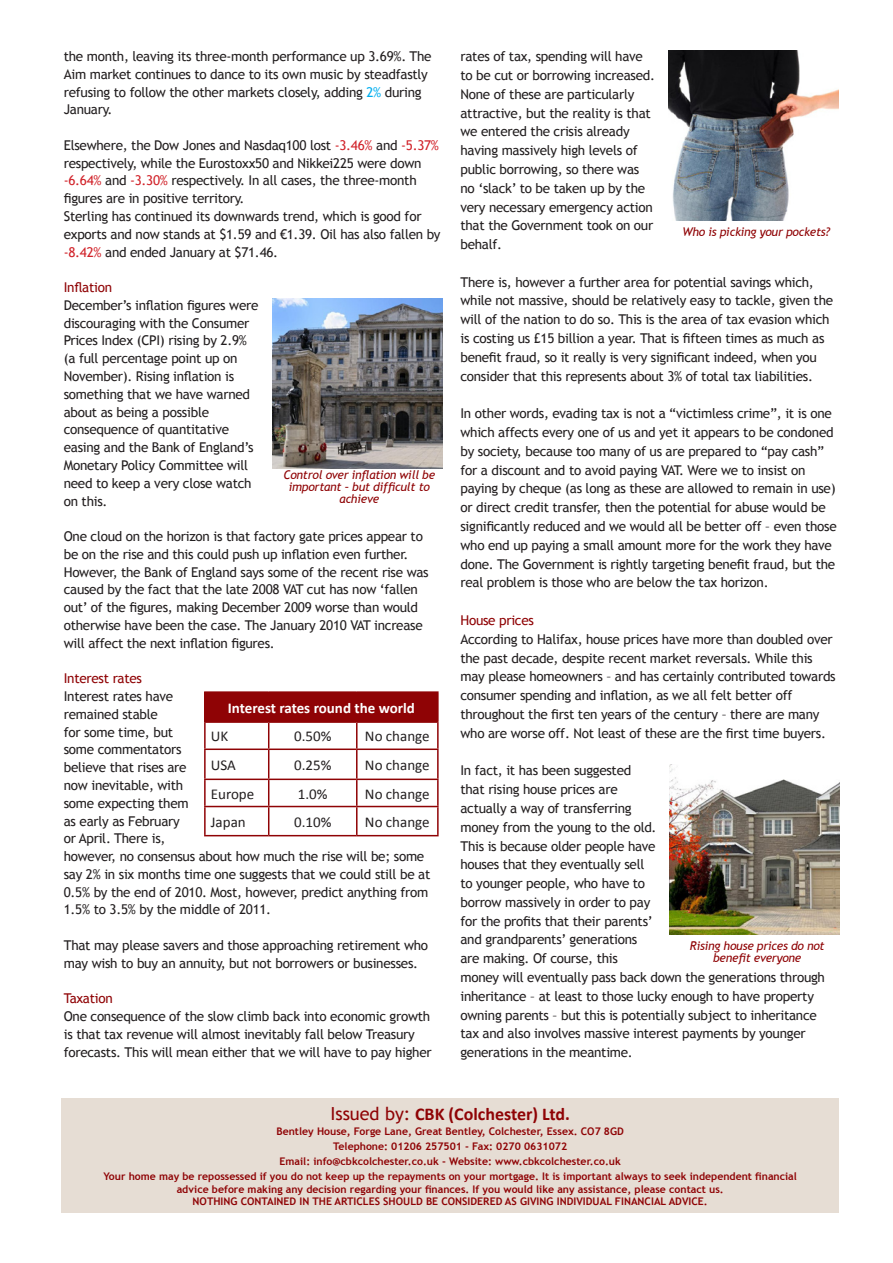
<style>
.page{position:relative;width:893px;height:1263px;background:#fff}
.page>*{position:absolute;margin:0;border:0;box-sizing:border-box;transform-origin:0 0}
.t1{font:700 18px "Calibri";color:#8f0305}
.t2{font:15px "Calibri";color:#231f20}
.t3{font:700 15px "Calibri";color:#fff}
.t4{font:13.5px/18.8px "Trebuchet MS";letter-spacing:-.02em;color:#231f20}
.t5{font:13.5px "Trebuchet MS";letter-spacing:-.02em;color:#8f0305}
.t6{font:italic 12px/12px "Trebuchet MS";letter-spacing:-.02em;color:#8f0305;text-align:center}
.t7{font:700 10.5px/15px "Trebuchet MS";color:#8f0305;text-align:center}
.s1{color:#00aeef}
.s2{color:#d1232a}
.s3{font-family:"Trebuchet MS";font-weight:400}
</style>
<div class="page">
<div style="left:62px;top:1098px;width:777px;height:115px;background:#e6ddd4"></div>
<img style="left:669px;top:764px;width:170px;height:170px">
<div style="left:205px;top:692px;width:233px;height:30px;background:#8f0305"></div>
<hr style="left:204px;top:693px;width:2px;height:28px;background:#8f0305">
<hr style="left:204px;top:691px;width:65px;height:2px;background:#8f0305">
<hr style="left:269px;top:691px;width:88px;height:2px;background:#8f0305">
<hr style="left:357px;top:691px;width:82px;height:2px;background:#8f0305">
<hr style="left:204px;top:721px;width:65px;height:2px;background:#8f0305">
<hr style="left:269px;top:721px;width:88px;height:2px;background:#8f0305">
<hr style="left:437px;top:693px;width:2px;height:28px;background:#8f0305">
<hr style="left:357px;top:721px;width:82px;height:2px;background:#8f0305">
<hr style="left:204px;top:723px;width:2px;height:25px;background:#8f0305">
<hr style="left:204px;top:750px;width:2px;height:28px;background:#8f0305">
<hr style="left:204px;top:780px;width:2px;height:26px;background:#8f0305">
<hr style="left:204px;top:807px;width:2px;height:28px;background:#8f0305">
<hr style="left:356px;top:723px;width:2px;height:25px;background:#8f0305">
<hr style="left:437px;top:723px;width:2px;height:25px;background:#8f0305">
<hr style="left:356px;top:750px;width:2px;height:28px;background:#8f0305">
<hr style="left:437px;top:750px;width:2px;height:28px;background:#8f0305">
<hr style="left:356px;top:780px;width:2px;height:26px;background:#8f0305">
<hr style="left:437px;top:780px;width:2px;height:26px;background:#8f0305">
<svg style="left:268px;top:723px;width:1px;height:112px"></svg>
<hr style="left:356px;top:807px;width:2px;height:28px;background:#8f0305">
<hr style="left:437px;top:807px;width:2px;height:28px;background:#8f0305">
<hr style="left:204px;top:748px;width:65px;height:2px;background:#8f0305">
<hr style="left:269px;top:748px;width:88px;height:2px;background:#8f0305">
<hr style="left:357px;top:748px;width:82px;height:2px;background:#8f0305">
<hr style="left:204px;top:778px;width:65px;height:2px;background:#8f0305">
<hr style="left:269px;top:778px;width:88px;height:2px;background:#8f0305">
<hr style="left:357px;top:778px;width:82px;height:2px;background:#8f0305">
<hr style="left:204px;top:806px;width:65px;height:1px;background:#8f0305">
<hr style="left:269px;top:806px;width:88px;height:1px;background:#8f0305">
<hr style="left:357px;top:806px;width:82px;height:1px;background:#8f0305">
<hr style="left:204px;top:835px;width:65px;height:1px;background:#8f0305">
<hr style="left:269px;top:835px;width:88px;height:1px;background:#8f0305">
<hr style="left:357px;top:835px;width:82px;height:1px;background:#8f0305">
<img style="left:272px;top:298px;width:171px;height:170px">
<img style="left:669px;top:50px;width:170px;height:170px">
<p class="t4" style="left:64px;top:47px;width:369px;line-height:17.9px">the month, leaving its three-month performance up 3.69%. The Aim market continues to dance to its own music by steadfastly refusing to follow the other markets closely, adding <span class="s1">2%</span> during January.</p>
<p class="t4" style="left:64px;top:136px;width:378px;line-height:17.9px">Elsewhere, the Dow Jones and Nasdaq100 lost <span class="s2">-3.46%</span> and <span class="s2">-5.37% </span>respectively, while the Eurostoxx50 and Nikkei225 were down <span class="s2">-6.64%</span> and <span class="s2">-3.30%</span> respectively. In all cases, the three-month figures are in positive territory.<br>Sterling has continued its downwards trend, which is good for exports and now stands at $1.59 and €1.39. Oil has also fallen by <span class="s2">-8.42%</span> and ended January at $71.46.</p>
<p class="t5" style="left:64px;top:279px;width:50px">Inflation</p>
<p class="t4" style="left:64px;top:296px;width:196px;line-height:17.9px">December’s inflation figures were discouraging with the Consumer<br>Prices Index (CPI) rising by 2.9% (a full percentage point up on<br>November). Rising inflation is something that we have warned about as being a possible consequence of quantitative easing and the Bank of England’s<br>Monetary Policy Committee will need to keep a very close watch on this.</p>
<p class="t4" style="left:64px;top:527px;width:366px;line-height:17.9px">One cloud on the horizon is that factory gate prices appear to be on the rise and this could push up inflation even further.<br>However, the Bank of England says some of the recent rise was caused by the fact that the late 2008 VAT cut has now ‘fallen out’ of the figures, making December 2009 worse than would otherwise have been the case. The January 2010 VAT increase will affect the next inflation figures.</p>
<p class="t5" style="left:64px;top:670px;width:80px">Interest rates</p>
<p class="t4" style="left:64px;top:687px;width:368px;line-height:17.9px">Interest rates have<br>remained stable<br>for some time, but<br>some commentators<br>believe that rises are<br>now inevitable, with<br>some expecting them<br>as early as February<br>or April. There is,<br>however, no consensus about how much the rise will be; some say 2% in six months time one suggests that we could still be at<br>0.5% by the end of 2010. Most, however, predict anything from<br>1.5% to 3.5% by the middle of 2011.</p>
<p class="t4" style="left:64px;top:936px;width:366px;line-height:17.9px">That may please savers and those approaching retirement who may wish to buy an annuity, but not borrowers or businesses.</p>
<p class="t5" style="left:64px;top:990px;width:51px">Taxation</p>
<p class="t4" style="left:64px;top:1007px;width:369px;line-height:17.9px">One consequence of the slow climb back into economic growth is that tax revenue will almost inevitably fall below Treasury forecasts. This will mean either that we will have to pay higher</p>
<p class="t6" style="left:283px;top:469px;width:153px">Control over inflation will be important – but difficult to achieve</p>
<p class="t3" style="left:228px;top:698px;width:188px">Interest rates round the world</p>
<p class="t2" style="left:211px;top:727px;width:19px">UK</p>
<p class="t2" style="left:294px;top:727px;width:39px">0.50%</p>
<p class="t2" style="left:365px;top:727px;width:66px">No change</p>
<p class="t2" style="left:211px;top:756px;width:27px">USA</p>
<p class="t2" style="left:294px;top:756px;width:39px">0.25%</p>
<p class="t2" style="left:365px;top:756px;width:66px">No change</p>
<p class="t2" style="left:211px;top:784px;width:45px">Europe</p>
<p class="t2" style="left:298px;top:784px;width:31px">1.0%</p>
<p class="t2" style="left:365px;top:784px;width:66px">No change</p>
<p class="t2" style="left:211px;top:812px;width:36px">Japan</p>
<p class="t2" style="left:294px;top:812px;width:39px">0.10%</p>
<p class="t2" style="left:365px;top:812px;width:66px">No change</p>
<p class="t4" style="left:460px;top:47px;width:196px">rates of tax, spending will have to be cut or borrowing increased.<br>None of these are particularly attractive, but the reality is that we entered the crisis already having massively high levels of public borrowing, so there was no ‘slack’ to be taken up by the very necessary emergency action that the Government took on our behalf.</p>
<p class="t4" style="left:460px;top:273px;width:374px">There is, however a further area for potential savings which, while not massive, should be relatively easy to tackle, given the will of the nation to do so. This is the area of tax evasion which is costing us £15 billion a year. That is fifteen times as much as benefit fraud, so it really is very significant indeed, when you consider that this represents about 3% of total tax liabilities.</p>
<p class="t4" style="left:460px;top:404px;width:378px">In other words, evading tax is not a “victimless crime”, it is one which affects every one of us and yet it appears to be condoned by society, because too many of us are prepared to “pay cash” for a discount and to avoid paying VAT. Were we to insist on paying by cheque (as long as these are allowed to remain in use) or direct credit transfer, then the potential for abuse would be significantly reduced and we would all be better off – even those who end up paying a small amount more for the work they have done. The Government is rightly targeting benefit fraud, but the real problem is those who are below the tax horizon.</p>
<p class="t5" style="left:460px;top:612px;width:75px">House prices</p>
<p class="t4" style="left:460px;top:630px;width:377px">According to Halifax, house prices have more than doubled over the past decade, despite recent market reversals. While this may please homeowners – and has certainly contributed towards consumer spending and inflation, as we all felt better off throughout the first ten years of the century – there are many who are worse off. Not least of these are the first time buyers.</p>
<p class="t4" style="left:460px;top:761px;width:366px">In fact, it has been suggested<br>that rising house prices are<br>actually a way of transferring<br>money from the young to the old.<br>This is because older people have<br>houses that they eventually sell<br>to younger people, who have to<br>borrow massively in order to pay<br>for the profits that their parents’<br>and grandparents’ generations<br>are making. Of course, this<br>money will eventually pass back down the generations through inheritance – at least to those lucky enough to have property owning parents – but this is potentially subject to inheritance tax and also involves massive interest payments by younger generations in the meantime.</p>
<p class="t6" style="left:682px;top:225px;width:149px">Who is picking your pockets?</p>
<p class="t6" style="left:690px;top:940px;width:136px">Rising house prices do not benefit everyone</p>
<h1 class="t1" style="left:330px;top:1103px;width:241px"><span class="s3">Issued by:</span> CBK (Colchester) Ltd.</h1>
<p class="t7" style="left:103px;top:1124px;width:695px">Bentley House, Forge Lane, Great Bentley, Colchester, Essex. CO7 8GD<br>Telephone: 01206 257501 - Fax: 0270 0631072<br>Email: info@cbkcolchester.co.uk - Website: www.cbkcolchester.co.uk<br>Your home may be repossessed if you do not keep up the repayments on your mortgage. It is important always to seek independent financial</p>
<p class="t7" style="left:177px;top:1183px;width:548px;line-height:12.6px">advice before making any decision regarding your finances. If you would like any assistance, please contact us.<br>NOTHING CONTAINED IN THE ARTICLES SHOULD BE CONSIDERED AS GIVING INDIVIDUAL FINANCIAL ADVICE.</p>
</div>
